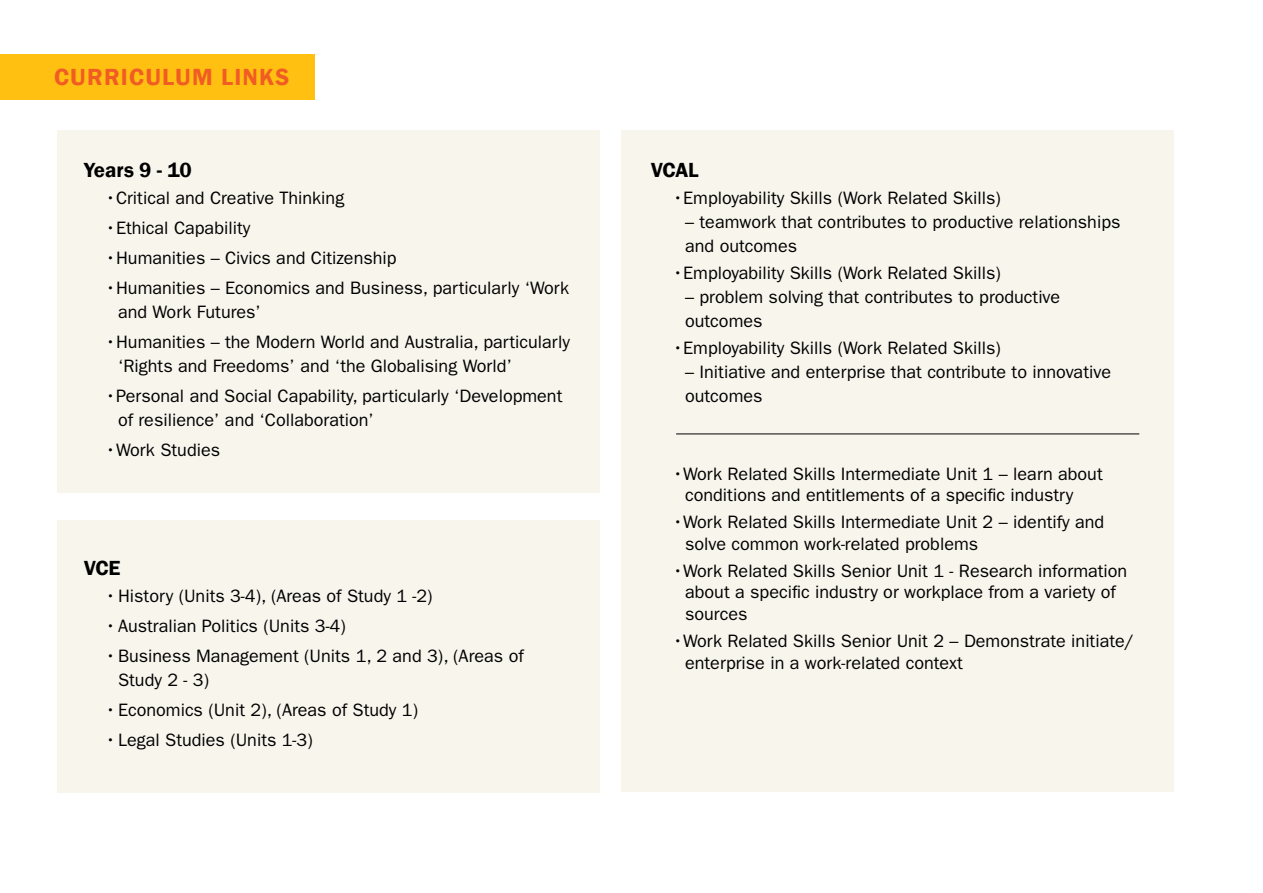
<style>
.page{position:relative;width:1263px;height:893px;background:#fff}
.page>*{position:absolute;margin:0;border:0;box-sizing:border-box;transform-origin:0 0}
.t1{font:600 24px "Franklin Gothic";letter-spacing:.05em;color:#f15c24}
.t2{font:600 21px "Franklin Gothic";letter-spacing:-.005em;color:#000}
.t3{font:18px/24px "ITC Franklin Gothic Std";color:#000}
</style>
<div class="page">
<div style="left:57px;top:131px;width:542px;height:362px;background:#f8f5ed"></div>
<div style="left:57px;top:520px;width:542px;height:272px;background:#f8f5ed"></div>
<div style="left:621px;top:131px;width:553px;height:661px;background:#f8f5ed"></div>
<div style="left:0;top:54px;width:315px;height:46px;background:#ffc011"></div>
<hr style="left:676px;top:434px;width:463px;height:1px;background:#000">
<p class="t1" style="left:54px;top:62px;width:237px">CURRICULUM LINKS</p>
<p class="t2" style="left:84px;top:157px;width:109px">Years 9 - 10</p>
<p class="t3" style="left:105px;top:186px;width:241px">•Critical and Creative Thinking</p>
<p class="t3" style="left:105px;top:216px;width:147px">•Ethical Capability</p>
<p class="t3" style="left:105px;top:246px;width:293px">•Humanities – Civics and Citizenship</p>
<p class="t3" style="left:118px;top:276px;width:452px;text-indent:-13px">•Humanities – Economics and Business, particularly ‘Work and Work Futures’</p>
<p class="t3" style="left:118px;top:330px;width:453px;text-indent:-13px">•Humanities – the Modern World and Australia, particularly ‘Rights and Freedoms’ and ‘the Globalising World’</p>
<p class="t3" style="left:118px;top:384px;width:446px;text-indent:-13px">•Personal and Social Capability, particularly ‘Development of resilience’ and ‘Collaboration’</p>
<p class="t3" style="left:105px;top:438px;width:116px">•Work Studies</p>
<p class="t2" style="left:84px;top:555px;width:38px">VCE</p>
<p class="t3" style="left:105px;top:584px;width:329px">•History (Units 3-4), (Areas of Study 1 -2)</p>
<p class="t3" style="left:105px;top:614px;width:242px">•Australian Politics (Units 3-4)</p>
<p class="t3" style="left:118px;top:644px;width:407px;text-indent:-13px">•Business Management (Units 1, 2 and 3), (Areas of<br>Study 2 - 3)</p>
<p class="t3" style="left:105px;top:698px;width:314px">•Economics (Unit 2), (Areas of Study 1)</p>
<p class="t3" style="left:105px;top:728px;width:209px">•Legal Studies (Units 1-3)</p>
<p class="t2" style="left:651px;top:157px;width:49px">VCAL</p>
<p class="t3" style="left:672px;top:186px;width:330px">•Employability Skills (Work Related Skills)</p>
<p class="t3" style="left:685px;top:210px;width:437px">– teamwork that contributes to productive relationships and outcomes</p>
<p class="t3" style="left:672px;top:261px;width:330px">•Employability Skills (Work Related Skills)</p>
<p class="t3" style="left:685px;top:285px;width:377px">– problem solving that contributes to productive outcomes</p>
<p class="t3" style="left:672px;top:336px;width:330px">•Employability Skills (Work Related Skills)</p>
<p class="t3" style="left:685px;top:360px;width:427px">– Initiative and enterprise that contribute to innovative outcomes</p>
<p class="t3" style="left:685px;top:463px;width:419px;line-height:21.6px;text-indent:-13px">•Work Related Skills Intermediate Unit 1 – learn about conditions and entitlements of a specific industry</p>
<p class="t3" style="left:685px;top:511px;width:421px;line-height:21.6px;text-indent:-13px">•Work Related Skills Intermediate Unit 2 – identify and solve common work-related problems</p>
<p class="t3" style="left:685px;top:560px;width:444px;line-height:21.6px;text-indent:-13px">•Work Related Skills Senior Unit 1 - Research information about a specific industry or workplace from a variety of sources</p>
<p class="t3" style="left:685px;top:630px;width:451px;line-height:21.6px;text-indent:-13px">•Work Related Skills Senior Unit 2 – Demonstrate initiate/ enterprise in a work-related context</p>
</div>
